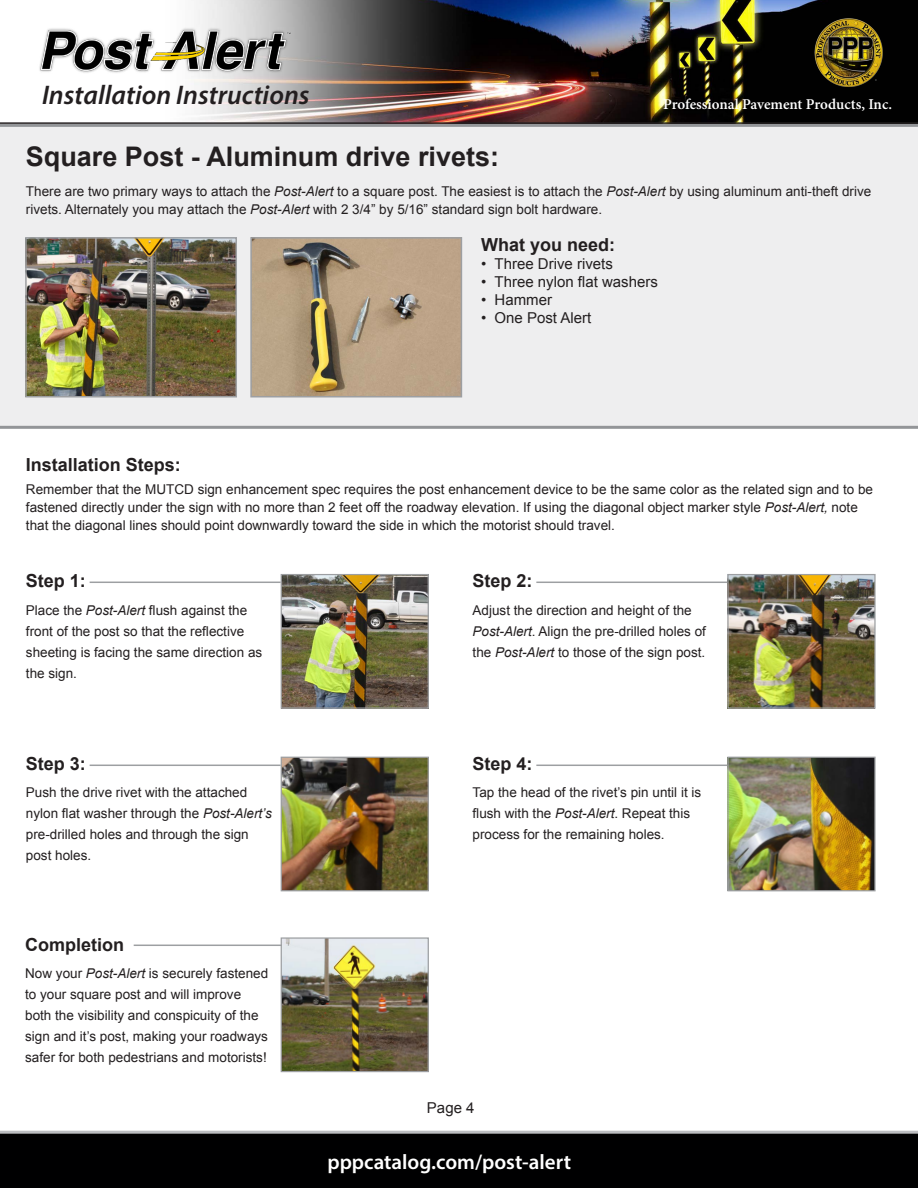
<style>
.page{position:relative;width:918px;height:1188px;background:#fff}
.page>*{position:absolute;margin:0;border:0;box-sizing:border-box;transform-origin:0 0}
.t1{font:700 27px "Arial";color:#231f20}
.t2{font:italic 600 27px "Myriad Pro";color:#231f20}
.t3{font:600 21px "Myriad Pro";color:#fff}
.t4{font:700 18px "Arial";color:#231f20}
.t5{font:15px "Arial";color:#231f20}
.t6{font:600 15px "Minion Pro";letter-spacing:-.005em;color:#fff}
.t7{font:13.5px/21px "Arial";color:#231f20}
.s1{font-style:italic}
</style>
<div class="page">
<div style="left:0;top:124px;width:918px;height:305px;background:#eeeeef"></div>
<img style="left:253px;top:240px;width:206px;height:154px">
<div style="left:250px;top:237px;width:212px;height:160px;border:2px solid #9d9fa2"></div>
<img style="left:28px;top:240px;width:206px;height:154px">
<div style="left:25px;top:237px;width:212px;height:160px;border:2px solid #9d9fa2"></div>
<img style="left:283px;top:576px;width:144px;height:131px">
<div style="left:281px;top:574px;width:148px;height:135px;border:1px solid #9d9fa2"></div>
<img style="left:729px;top:576px;width:145px;height:131px">
<div style="left:727px;top:574px;width:149px;height:135px;border:1px solid #9d9fa2"></div>
<img style="left:283px;top:759px;width:144px;height:130px">
<div style="left:281px;top:757px;width:148px;height:134px;border:1px solid #9d9fa2"></div>
<img style="left:729px;top:759px;width:145px;height:130px">
<div style="left:727px;top:757px;width:149px;height:134px;border:1px solid #9d9fa2"></div>
<img style="left:283px;top:939px;width:144px;height:131px">
<div style="left:281px;top:937px;width:148px;height:135px;border:1px solid #9d9fa2"></div>
<hr style="left:90px;top:582px;width:191px;height:1px;background:#9d9fa2">
<hr style="left:90px;top:765px;width:191px;height:1px;background:#9d9fa2">
<hr style="left:536px;top:582px;width:191px;height:1px;background:#9d9fa2">
<hr style="left:536px;top:765px;width:191px;height:1px;background:#9d9fa2">
<hr style="left:134px;top:945px;width:148px;height:1px;background:#9d9fa2">
<img style="left:191px;top:0;width:727px;height:122px">
<img style="left:813px;top:18px;width:70px;height:69px">
<hr style="left:0;top:122px;width:918px;height:2px;background:#231f20">
<div style="left:0;top:1131px;width:918px;height:57px;background:#000001"></div>
<img style="left:39px;top:6px;width:258px;height:71px">
<p class="t2" style="left:42px;top:77px;width:269px">Installation Instructions</p>
<p class="t1" style="left:26px;top:137px;width:475px">Square Post - Aluminum drive rivets:</p>
<p class="t6" style="left:663px;top:94px;width:230px">Professional Pavement Products, Inc.</p>
<p class="t7" style="left:26px;top:182px;width:847px;line-height:18px">There are two primary ways to attach the <span class="s1">Post-Alert</span> to a square post. The easiest is to attach the <span class="s1">Post-Alert</span> by using aluminum anti-theft drive rivets. Alternately you may attach the <span class="s1">Post-Alert</span> with 2 3/4” by 5/16” standard sign bolt hardware.</p>
<p class="t4" style="left:481px;top:232px;width:136px">What you need:</p>
<p class="t5" style="left:481px;top:253px;width:133px">• Three Drive rivets</p>
<p class="t5" style="left:481px;top:271px;width:178px">• Three nylon flat washers</p>
<p class="t5" style="left:481px;top:289px;width:72px">• Hammer</p>
<p class="t5" style="left:481px;top:307px;width:112px">• One Post Alert</p>
<p class="t4" style="left:26px;top:452px;width:157px">Installation Steps:</p>
<p class="t7" style="left:26px;top:480px;width:849px;line-height:18px">Remember that the MUTCD sign enhancement spec requires the post enhancement device to be the same color as the related sign and to be fastened directly under the sign with no more than 2 feet off the roadway elevation. If using the diagonal object marker style <span class="s1">Post-Alert,</span> note that the diagonal lines should point downwardly toward the side in which the motorist should travel.</p>
<p class="t4" style="left:26px;top:568px;width:62px">Step 1:</p>
<p class="t7" style="left:26px;top:599px;width:238px">Place the <span class="s1">Post-Alert</span> flush against the front of the post so that the reflective sheeting is facing the same direction as the sign.</p>
<p class="t4" style="left:26px;top:751px;width:62px">Step 3:</p>
<p class="t7" style="left:26px;top:782px;width:247px">Push the drive rivet with the attached nylon flat washer through the <span class="s1">Post-Alert’s </span>pre-drilled holes and through the sign post holes.</p>
<p class="t4" style="left:25px;top:932px;width:100px">Completion</p>
<p class="t7" style="left:25px;top:963px;width:245px">Now your <span class="s1">Post-Alert</span> is securely fastened to your square post and will improve both the visibility and conspicuity of the sign and it’s post, making your roadways safer for both pedestrians and motorists!</p>
<p class="t4" style="left:473px;top:568px;width:62px">Step 2:</p>
<p class="t7" style="left:473px;top:599px;width:235px">Adjust the direction and height of the<br><span class="s1">Post-Alert</span>. Align the pre-drilled holes of the <span class="s1">Post-Alert</span> to those of the sign post.</p>
<p class="t4" style="left:473px;top:751px;width:62px">Step 4:</p>
<p class="t7" style="left:473px;top:782px;width:230px">Tap the head of the rivet’s pin until it is flush with the <span class="s1">Post-Alert</span>. Repeat this process for the remaining holes.</p>
<p class="t5" style="left:427px;top:1098px;width:49px">Page 4</p>
<p class="t3" style="left:327px;top:1149px;width:245px">pppcatalog.com/post-alert</p>
</div>
